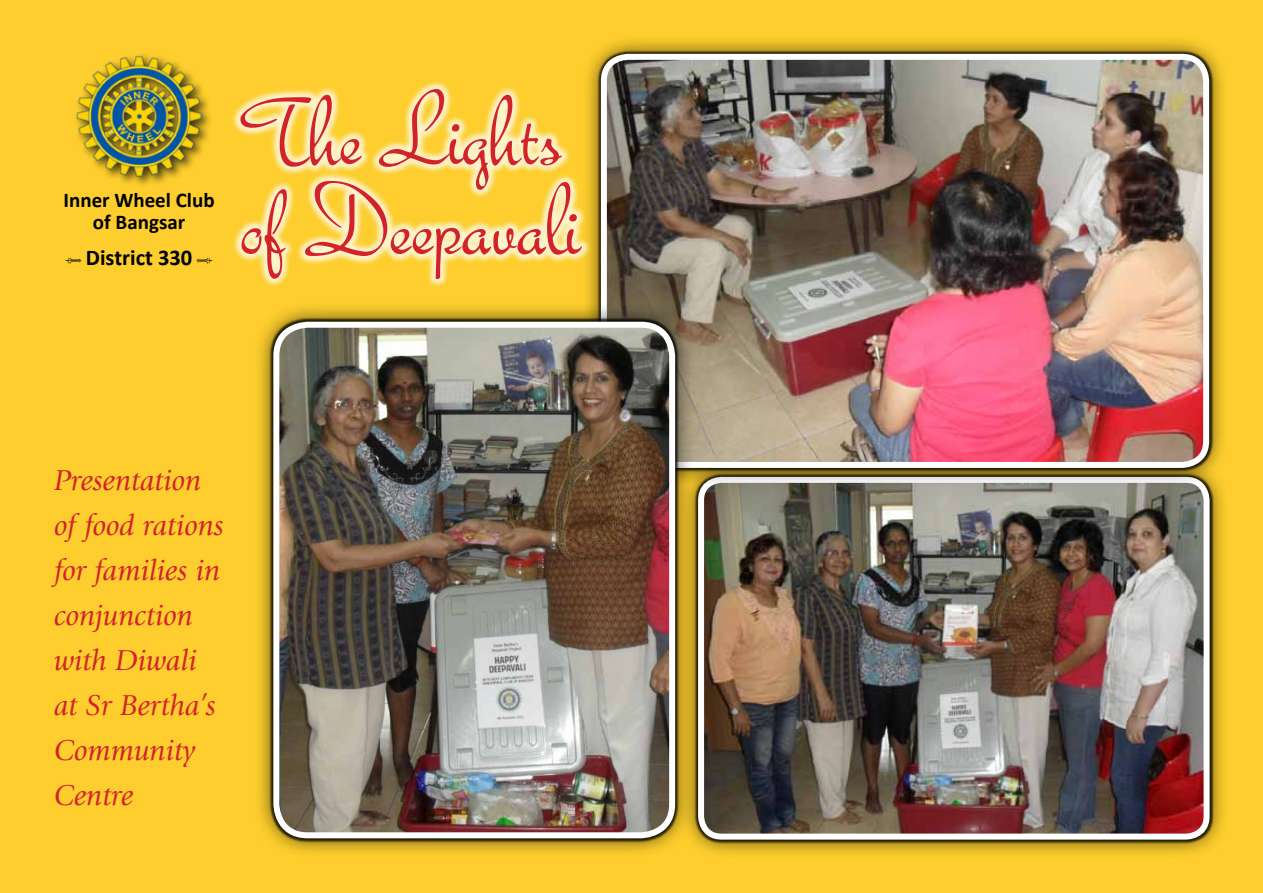
<style>
.page{position:relative;width:1263px;height:893px;background:#fdce2d}
.page>*{position:absolute;margin:0;border:0;box-sizing:border-box;transform-origin:0 0}
.t1{font:105px/90px "Bella Donna";color:#d2232a}
.t2{font:italic 30px/45px "Giovanni";color:#d2232a}
.t3{font:700 22.5px "Calibri";color:#000}
.t4{font:700 21px/22.5px "Calibri";color:#000;text-align:center}
</style>
<div class="page">
<div style="left:678px;top:457px;width:551px;height:402px;background:#000;opacity:.75"></div>
<img style="left:701px;top:487px;width:505px;height:350px">
<div style="left:698px;top:477px;width:511px;height:363px;border:6px solid #fff;border-radius:20px"></div>
<div style="left:581px;top:34px;width:648px;height:453px;background:#000;opacity:.75"></div>
<img style="left:604px;top:57px;width:602px;height:408px">
<div style="left:601px;top:54px;width:608px;height:414px;border:6px solid #fff;border-radius:24px"></div>
<div style="left:73px;top:52px;width:140px;height:136px;background:#000;opacity:.75"></div>
<img style="left:75px;top:54px;width:128px;height:123px">
<div style="left:231px;top:79px;width:361px;height:210px;background:#fff;opacity:.75"></div>
<div style="left:254px;top:302px;width:441px;height:556px;background:#000;opacity:.75"></div>
<img style="left:276px;top:325px;width:396px;height:510px">
<div style="left:273px;top:322px;width:402px;height:516px;border:6px solid #fff;border-radius:31px"></div>
<p class="t4" style="left:63px;top:188px;width:153px">Inner Wheel Club of Bangsar</p>
<p class="t3" style="left:86px;top:243px;width:108px">District 330</p>
<h1 class="t1" style="left:238px;top:90px;width:341px">The Lights of Deepavali</h1>
<p class="t2" style="left:54px;top:458px;width:171px">Presentation of food rations for families in conjunction with Diwali at Sr Bertha’s<br>Community<br>Centre</p>
</div>
